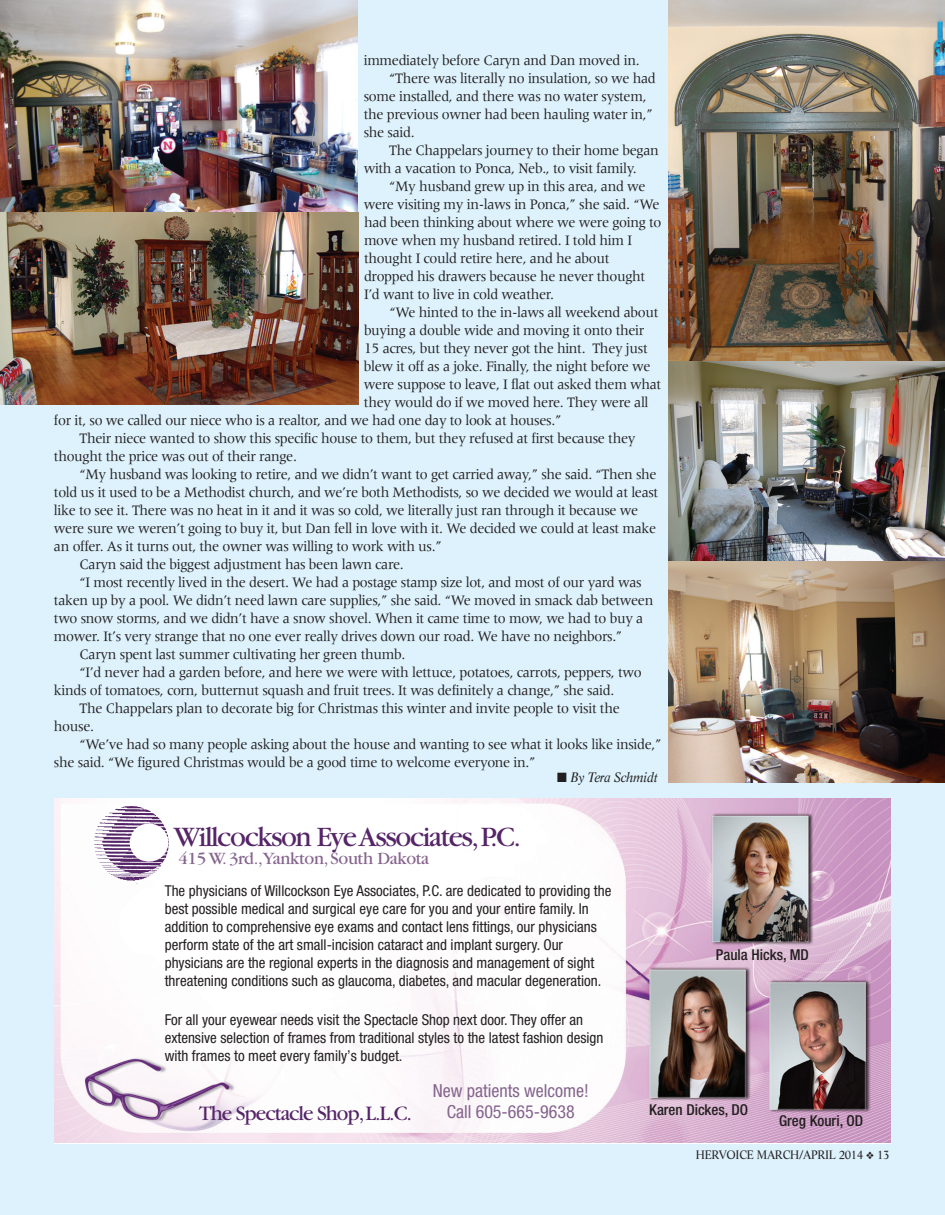
<style>
.page{position:relative;width:945px;height:1215px;background:#fff}
.page>*{position:absolute;margin:0;border:0;box-sizing:border-box;transform-origin:0 0}
.t1{font:29.25px "Garamond";letter-spacing:-.05em;color:#552568}
.t2{font:21.45px "Garamond";letter-spacing:-.05em;color:#552568}
.t3{font:condensed 18px/21.6px "Helvetica Neue";color:#85648d;text-align:center}
.t4{font:18px "Garamond";letter-spacing:-.02em;color:#85648d}
.t5{font:15px "Meridien";letter-spacing:-.025em;color:#231f20;scale:.95 1}
.t6{font:condensed 15px/18px "Helvetica Neue";color:#231f20}
.t7{font:500 condensed 15px "Helvetica Neue";color:#231f20}
.t8{font:italic 13.5px "Life";letter-spacing:-.025em;color:#231f20;scale:.95 1}
.t9{font:12px "Life";letter-spacing:-.025em;color:#231f20;scale:.95 1}
</style>
<div class="page">
<div style="left:1px;top:0;width:944px;height:1215px;background:#ddf2fc"></div>
<img style="left:54px;top:798px;width:837px;height:345px">
<img style="left:86px;top:801px;width:87px;height:83px">
<img style="left:668px;top:0;width:277px;height:362px">
<img style="left:668px;top:362px;width:277px;height:200px">
<img style="left:0;top:0;width:358px;height:212px">
<img style="left:668px;top:562px;width:277px;height:220px">
<img style="left:0;top:212px;width:358px;height:193px">
<p class="t5" style="left:364px;top:54px;width:292px">immediately before Caryn and Dan moved in.</p>
<p class="t5" style="left:389px;top:72px;width:282px">“There was literally no insulation, so we had</p>
<p class="t5" style="left:364px;top:90px;width:299px">some installed, and there was no water system,</p>
<p class="t5" style="left:364px;top:108px;width:306px">the previous owner had been hauling water in,”</p>
<p class="t5" style="left:364px;top:126px;width:55px">she said.</p>
<p class="t5" style="left:389px;top:144px;width:285px">The Chappelars journey to their home began</p>
<p class="t5" style="left:364px;top:162px;width:289px">with a vacation to Ponca, Neb., to visit family.</p>
<p class="t5" style="left:389px;top:180px;width:271px">“My husband grew up in this area, and we</p>
<p class="t5" style="left:364px;top:198px;width:313px">were visiting my in-laws in Ponca,” she said. “We</p>
<p class="t5" style="left:364px;top:216px;width:315px">had been thinking about where we were going to</p>
<p class="t5" style="left:364px;top:234px;width:284px">move when my husband retired. I told him I</p>
<p class="t5" style="left:364px;top:252px;width:260px">thought I could retire here, and he about</p>
<p class="t5" style="left:364px;top:270px;width:298px">dropped his drawers because he never thought</p>
<p class="t5" style="left:364px;top:288px;width:202px">I’d want to live in cold weather.</p>
<p class="t5" style="left:390px;top:306px;width:285px">“We hinted to the in-laws all weekend about</p>
<p class="t5" style="left:364px;top:324px;width:297px">buying a double wide and moving it onto their</p>
<p class="t5" style="left:364px;top:342px;width:300px">15 acres, but they never got the hint. They just</p>
<p class="t5" style="left:364px;top:360px;width:303px">blew it off as a joke. Finally, the night before we</p>
<p class="t5" style="left:364px;top:378px;width:315px">were suppose to leave, I flat out asked them what</p>
<p class="t5" style="left:364px;top:396px;width:301px">they would do if we moved here. They were all</p>
<p class="t5" style="left:54px;top:414px;width:536px">for it, so we called our niece who is a realtor, and we had one day to look at houses.”</p>
<p class="t5" style="left:79px;top:432px;width:587px">Their niece wanted to show this specific house to them, but they refused at first because they</p>
<p class="t5" style="left:54px;top:450px;width:257px">thought the price was out of their range.</p>
<p class="t5" style="left:79px;top:468px;width:609px">“My husband was looking to retire, and we didn’t want to get carried away,” she said. “Then she</p>
<p class="t5" style="left:54px;top:486px;width:638px">told us it used to be a Methodist church, and we’re both Methodists, so we decided we would at least</p>
<p class="t5" style="left:54px;top:504px;width:617px">like to see it. There was no heat in it and it was so cold, we literally just ran through it because we</p>
<p class="t5" style="left:54px;top:522px;width:635px">were sure we weren’t going to buy it, but Dan fell in love with it. We decided we could at least make</p>
<p class="t5" style="left:54px;top:540px;width:410px">an offer. As it turns out, the owner was willing to work with us.”</p>
<p class="t5" style="left:79px;top:558px;width:343px">Caryn said the biggest adjustment has been lawn care.</p>
<p class="t5" style="left:79px;top:576px;width:593px">“I most recently lived in the desert. We had a postage stamp size lot, and most of our yard was</p>
<p class="t5" style="left:54px;top:594px;width:632px">taken up by a pool. We didn’t need lawn care supplies,” she said. “We moved in smack dab between</p>
<p class="t5" style="left:54px;top:612px;width:622px">two snow storms, and we didn’t have a snow shovel. When it came time to mow, we had to buy a</p>
<p class="t5" style="left:54px;top:630px;width:600px">mower. It’s very strange that no one ever really drives down our road. We have no neighbors.”</p>
<p class="t5" style="left:79px;top:648px;width:344px">Caryn spent last summer cultivating her green thumb.</p>
<p class="t5" style="left:79px;top:666px;width:593px">“I’d never had a garden before, and here we were with lettuce, potatoes, carrots, peppers, two</p>
<p class="t5" style="left:54px;top:684px;width:591px">kinds of tomatoes, corn, butternut squash and fruit trees. It was definitely a change,” she said.</p>
<p class="t5" style="left:79px;top:702px;width:570px">The Chappelars plan to decorate big for Christmas this winter and invite people to visit the</p>
<p class="t5" style="left:54px;top:720px;width:44px">house.</p>
<p class="t5" style="left:79px;top:738px;width:614px">“We’ve had so many people asking about the house and wanting to see what it looks like inside,”</p>
<p class="t5" style="left:54px;top:756px;width:508px">she said. “We figured Christmas would be a good time to welcome everyone in.”</p>
<p class="t8" style="left:557px;top:772px;width:107px">■ By Tera Schmidt</p>
<h1 class="t1" style="left:174px;top:827px;width:349px">Willcockson Eye Associates,P.C .</h1>
<p class="t4" style="left:178px;top:852px;width:252px">415 W. 3rd.,Yankton, South Dakota</p>
<p class="t6" style="left:165px;top:883px;width:448px">The physicians of Willcockson Eye Associates, P.C. are dedicated to providing the best possible medical and surgical eye care for you and your entire family. In addition to comprehensive eye exams and contact lens fittings, our physicians perform state of the art small-incision cataract and implant surgery. Our physicians are the regional experts in the diagnosis and management of sight threatening conditions such as glaucoma, diabetes, and macular degeneration.</p>
<p class="t6" style="left:165px;top:1012px;width:440px">For all your eyewear needs visit the Spectacle Shop next door. They offer an extensive selection of frames from traditional styles to the latest fashion design with frames to meet every family’s budget.</p>
<h2 class="t2" style="left:199px;top:1106px;width:214px">The Spectacle Shop,L.L.C.</h2>
<p class="t3" style="left:433px;top:1081px;width:158px">New patients welcome!<br>Call 605-665-9638</p>
<p class="t7" style="left:716px;top:949px;width:94px">Paula Hicks, MD</p>
<p class="t7" style="left:649px;top:1104px;width:100px">Karen Dickes, DO</p>
<p class="t7" style="left:779px;top:1115px;width:85px">Greg Kouri, OD</p>
<p class="t9" style="left:696px;top:1150px;width:205px">HERVOICE MARCH/APRIL 2014 ❖ 13</p>
</div>
